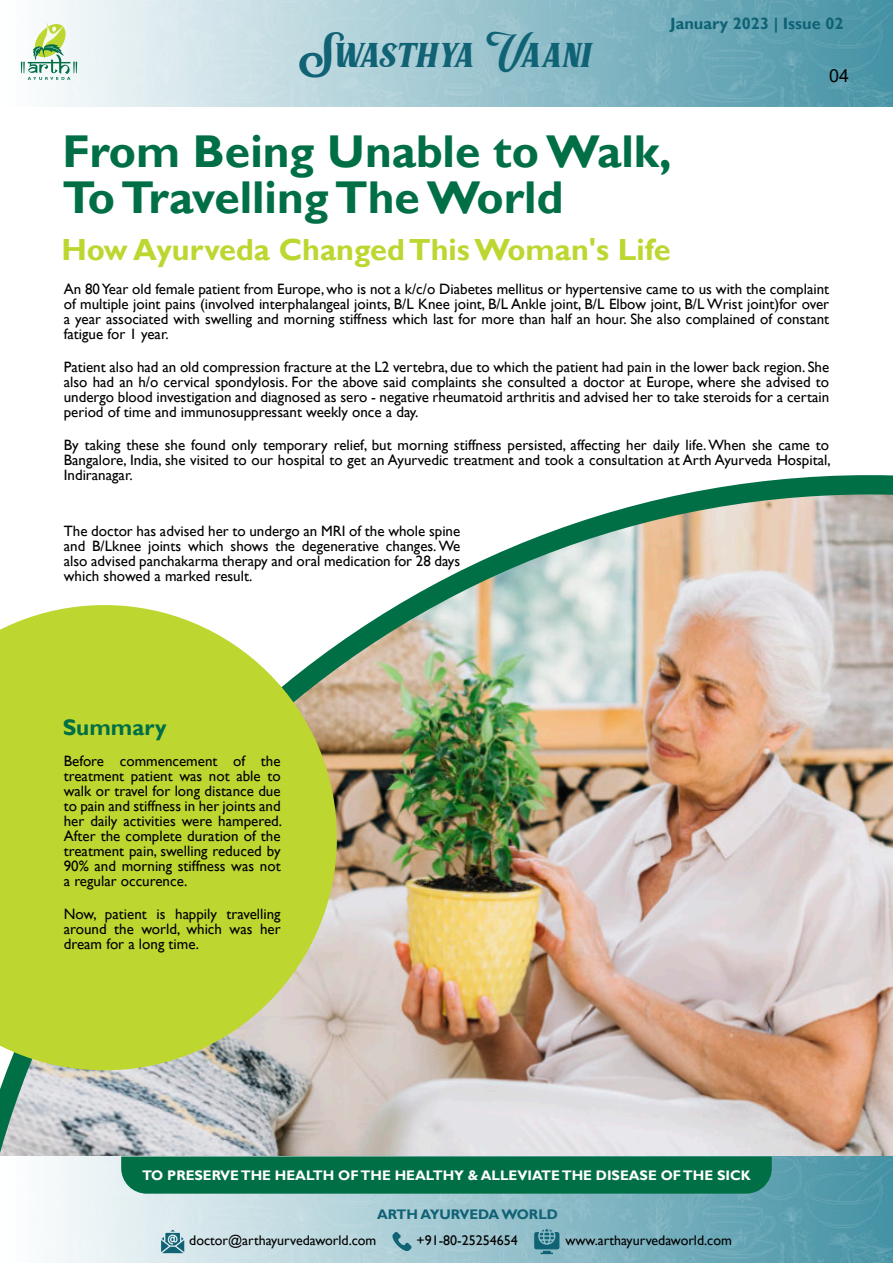
<style>
.page{position:relative;width:893px;height:1263px;background:#fff}
.page>*{position:absolute;margin:0;border:0;box-sizing:border-box;transform-origin:0 0}
.t1{font:48.15px "Marons";color:#106275}
.t2{font:700 45.9px/45.9px "Gill Sans";color:#006f45}
.t3{font:700 30.6px "Gill Sans";color:#bed630}
.t4{font:700 22.5px "Gill Sans";color:#006f45}
.t5{font:18px "Arial";color:#000}
.t6{font:700 16.35px "Gill Sans";color:#106275}
.t7{font:15px/15px "Gill Sans";color:#000;text-align:justify}
.t8{font:13.95px "Gill Sans";color:#000}
.t9{font:700 13.8px "Gill Sans";color:#fff}
.t10{font:700 13.8px "Gill Sans";color:#106275}
</style>
<div class="page">
<img style="left:0;top:475px;width:893px;height:681px">
<img style="left:53px;top:1156px;width:840px;height:107px">
<div style="left:121px;top:1156px;width:651px;height:38px;background:#006f45"></div>
<svg style="left:534px;top:1229px;width:25px;height:25px"></svg>
<svg style="left:392px;top:1232px;width:20px;height:19px"></svg>
<svg style="left:161px;top:1230px;width:23px;height:23px"></svg>
<img style="left:20px;top:0;width:873px;height:106px">
<svg style="left:21px;top:22px;width:56px;height:58px"></svg>
<svg style="left:0;top:605px;width:337px;height:465px;background:#c0d448"></svg>
<h1 class="t1" style="left:301px;top:31px;width:293px">SwasthyaVaani</h1>
<p class="t6" style="left:670px;top:18px;width:175px">January 2023 | Issue 02</p>
<p class="t5" style="left:829px;top:69px;width:22px">04</p>
<h2 class="t2" style="left:63px;top:134px;width:611px">From Being Unable toWalk,<br>To Travelling TheWorld</h2>
<h3 class="t3" style="left:61px;top:239px;width:611px">How Ayurveda Changed ThisWoman's Life</h3>
<p class="t7" style="left:64px;top:283px;width:767px">An 80Year old female patient from Europe, who is not a k/c/o Diabetes mellitus or hypertensive came to us with the complaint of multiple joint pains (involved interphalangeal joints, B/L Knee joint, B/L Ankle joint, B/L Elbow joint, B/L Wrist joint)for over a year associated with swelling and morning stiffness which last for more than half an hour. She also complained of constant fatigue for 1 year.</p>
<p class="t7" style="left:64px;top:361px;width:767px">Patient also had an old compression fracture at the L2 vertebra, due to which the patient had pain in the lower back region. She also had an h/o cervical spondylosis. For the above said complaints she consulted a doctor at Europe, where she advised to undergo blood investigation and diagnosed as sero - negative rheumatoid arthritis and advised her to take steroids for a certain period of time and immunosuppressant weekly once a day.</p>
<p class="t7" style="left:64px;top:439px;width:768px">By taking these she found only temporary relief, but morning stiffness persisted, affecting her daily life.When she came to Bangalore, India, she visited to our hospital to get an Ayurvedic treatment and took a consultation at Arth Ayurveda Hospital, Indiranagar.</p>
<p class="t7" style="left:64px;top:525px;width:398px">The doctor has advised her to undergo an MRI of the whole spine and B/Lknee joints which shows the degenerative changes.We also advised panchakarma therapy and oral medication for 28 days which showed a marked result.</p>
<h3 class="t4" style="left:63px;top:719px;width:106px">Summary</h3>
<p class="t7" style="left:64px;top:755px;width:220px">Before commencement of the treatment patient was not able to walk or travel for long distance due to pain and stiffness in her joints and her daily activities were hampered.<br>After the complete duration of the treatment pain, swelling reduced by 90% and morning stiffness was not a regular occurence.</p>
<p class="t7" style="left:64px;top:908px;width:218px">Now, patient is happily travelling around the world, which was her dream for a long time.</p>
<p class="t9" style="left:142px;top:1170px;width:610px">TO PRESERVE THE HEALTH OF THE HEALTHY &amp; ALLEVIATE THE DISEASE OF THE SICK</p>
<p class="t10" style="left:377px;top:1209px;width:182px">ARTH AYURVEDAWORLD</p>
<p class="t8" style="left:189px;top:1235px;width:189px">doctor@arthayurvedaworld.com</p>
<p class="t8" style="left:417px;top:1235px;width:103px">+91-80-25254654</p>
<p class="t8" style="left:565px;top:1235px;width:168px">www.arthayurvedaworld.com</p>
</div>
